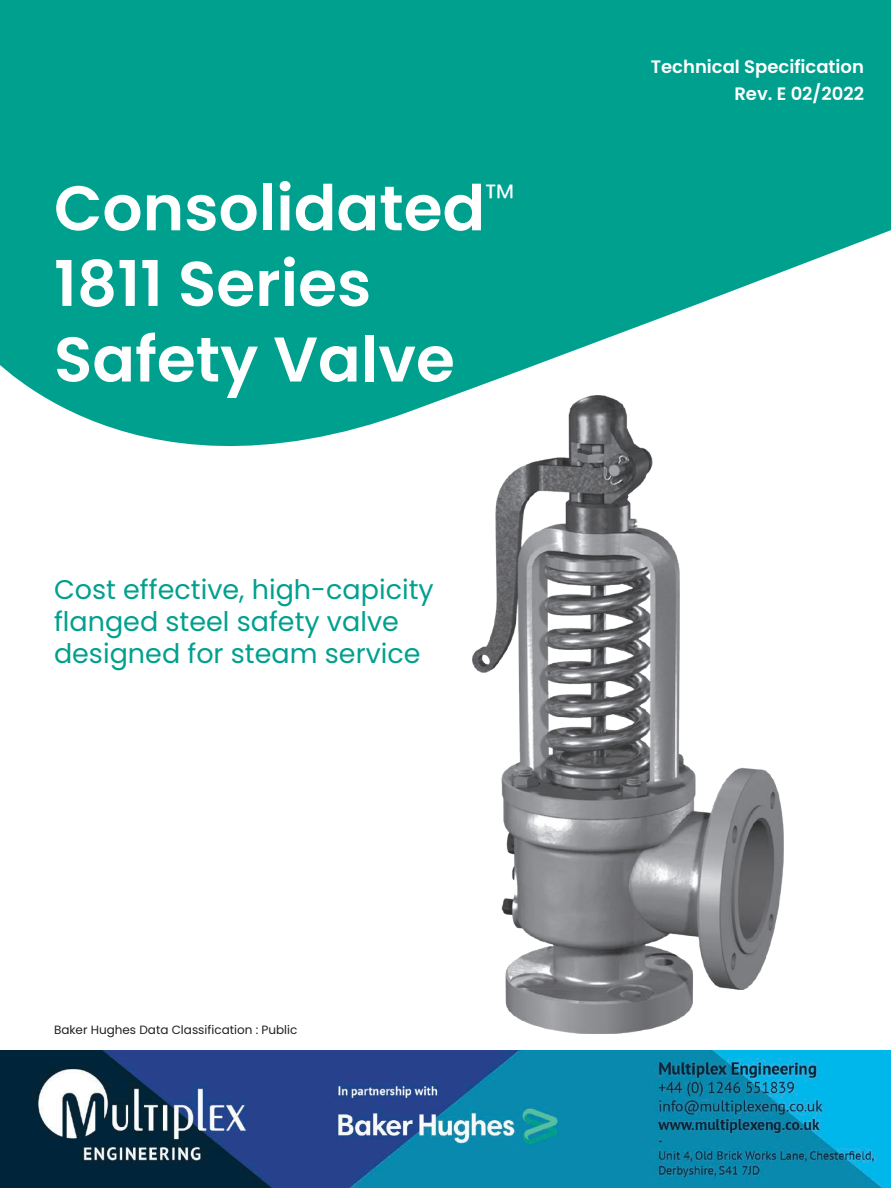
<style>
.page{position:relative;width:891px;height:1188px;background:#fff}
.page>*{position:absolute;margin:0;border:0;box-sizing:border-box;transform-origin:0 0}
.t1{font:600 63px/75.6px "Poppins";color:#fff}
.t2{font:27px/32.4px "Poppins";color:#00a08f}
.t3{font:600 18px/27px "Poppins";color:#fff;text-align:right}
.t4{font:12px "Poppins";color:#231f20}
</style>
<div class="page">
<img style="left:472px;top:518px;width:311px;height:516px">
<svg style="left:0;top:0;width:891px;height:518px;fill:#00a08f"></svg>
<img style="left:0;top:1051px;width:891px;height:137px">
<p class="t1" style="left:54px;top:171px;width:462px">Consolidated<sup>™</sup></p>
<p class="t1" style="left:54px;top:246px;width:402px">1811 Series<br>Safety Valve</p>
<p class="t2" style="left:54px;top:573px;width:381px">Cost effective, high-capicity flanged steel safety valve designed for steam service</p>
<p class="t3" style="left:651px;top:53px;width:215px">Technical Specification<br>Rev. E 02/2022</p>
<p class="t4" style="left:54px;top:1023px;width:245px">Baker Hughes Data Classification : Public</p>
</div>
